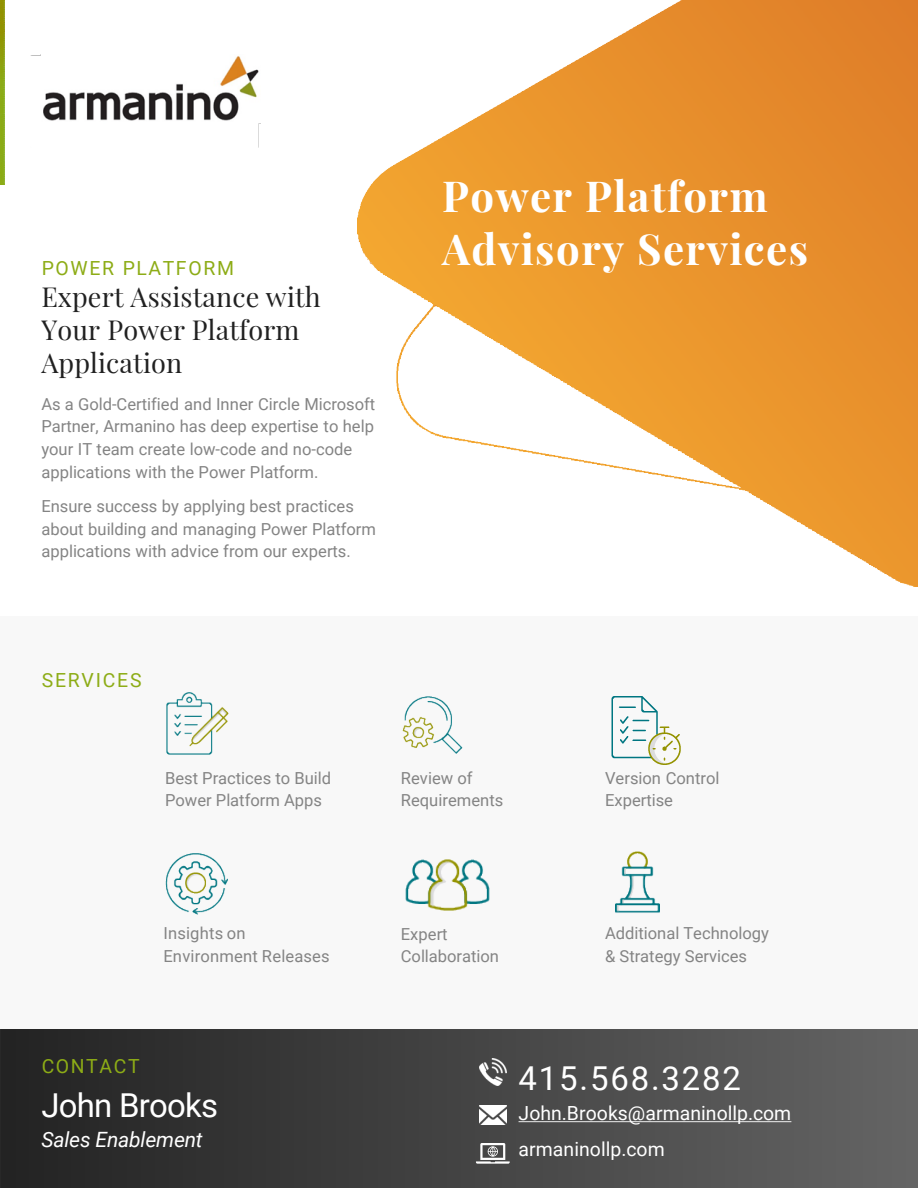
<style>
.page{position:relative;width:918px;height:1188px;background:#fff}
.page>*{position:absolute;margin:0;border:0;box-sizing:border-box;transform-origin:0 0}
.t1{font:700 42px/52.3px "Playfair Display";letter-spacing:.035em;color:#fff}
.t2{font:33px "Roboto";letter-spacing:.055em;color:#fff}
.t3{font:33px "Roboto";letter-spacing:-.02em;color:#fff}
.t4{font:27px/33px "Playfair Display";letter-spacing:.005em;color:#212121}
.t5{font:italic 21px "Roboto";letter-spacing:-.01em;color:#fff}
.t6{font:19.5px "Roboto";letter-spacing:.005em;color:#fff}
.t7{font:19.5px "Roboto";letter-spacing:.085em;color:#8dac16}
.t8{font:16.5px/22.6px "Roboto";color:#848484}
</style>
<div class="page">
<img style="left:357px;top:0;width:561px;height:586px">
<div style="left:0;top:617px;width:918px;height:462px;background:#f8f8f8"></div>
<img style="left:0;top:1030px;width:918px;height:158px">
<img style="left:0;top:0;width:4px;height:184px">
<img style="left:31px;top:55px;width:230px;height:92px">
<img style="left:479px;top:1106px;width:27px;height:19px">
<img style="left:479px;top:1058px;width:27px;height:27px">
<svg style="left:519px;top:1121px;width:272px;height:1px"></svg>
<img style="left:615px;top:851px;width:45px;height:62px">
<img style="left:166px;top:853px;width:62px;height:61px">
<img style="left:166px;top:693px;width:62px;height:62px">
<img style="left:403px;top:696px;width:59px;height:58px">
<img style="left:405px;top:860px;width:84px;height:50px">
<svg style="left:476px;top:1143px;width:34px;height:21px"></svg>
<img style="left:611px;top:696px;width:70px;height:69px">
<p class="t7" style="left:42px;top:255px;width:194px">POWER PLATFORM</p>
<p class="t4" style="left:41px;top:278px;width:281px">Expert Assistance with<br>Your Power Platform<br>Application</p>
<p class="t8" style="left:41px;top:392px;width:335px">As a Gold-Certified and Inner Circle Microsoft Partner, Armanino has deep expertise to help your IT team create low-code and no-code applications with the Power Platform.</p>
<p class="t8" style="left:41px;top:494px;width:336px">Ensure success by applying best practices about building and managing Power Platform applications with advice from our experts.</p>
<h2 class="t1" style="left:442px;top:167px;width:367px">Power Platform<br>Advisory Services</h2>
<p class="t7" style="left:42px;top:666px;width:102px">SERVICES</p>
<p class="t8" style="left:165px;top:766px;width:167px">Best Practices to Build<br>Power Platform Apps</p>
<p class="t8" style="left:401px;top:766px;width:104px">Review of<br>Requirements</p>
<p class="t8" style="left:605px;top:766px;width:116px">Version Control<br>Expertise</p>
<p class="t8" style="left:163px;top:922px;width:168px">Insights on<br>Environment Releases</p>
<p class="t7" style="left:42px;top:1053px;width:99px">CONTACT</p>
<p class="t3" style="left:41px;top:1082px;width:178px">John Brooks</p>
<p class="t5" style="left:41px;top:1125px;width:163px">Sales Enablement</p>
<p class="t8" style="left:401px;top:922px;width:100px">Expert<br>Collaboration</p>
<p class="t8" style="left:605px;top:922px;width:165px">Additional Technology &amp; Strategy Services</p>
<p class="t2" style="left:519px;top:1055px;width:224px">415.568.3282</p>
<p class="t6" style="left:519px;top:1099px;width:274px">John.Brooks@armaninollp.com</p>
<p class="t6" style="left:519px;top:1136px;width:148px">armaninollp.com</p>
</div>
